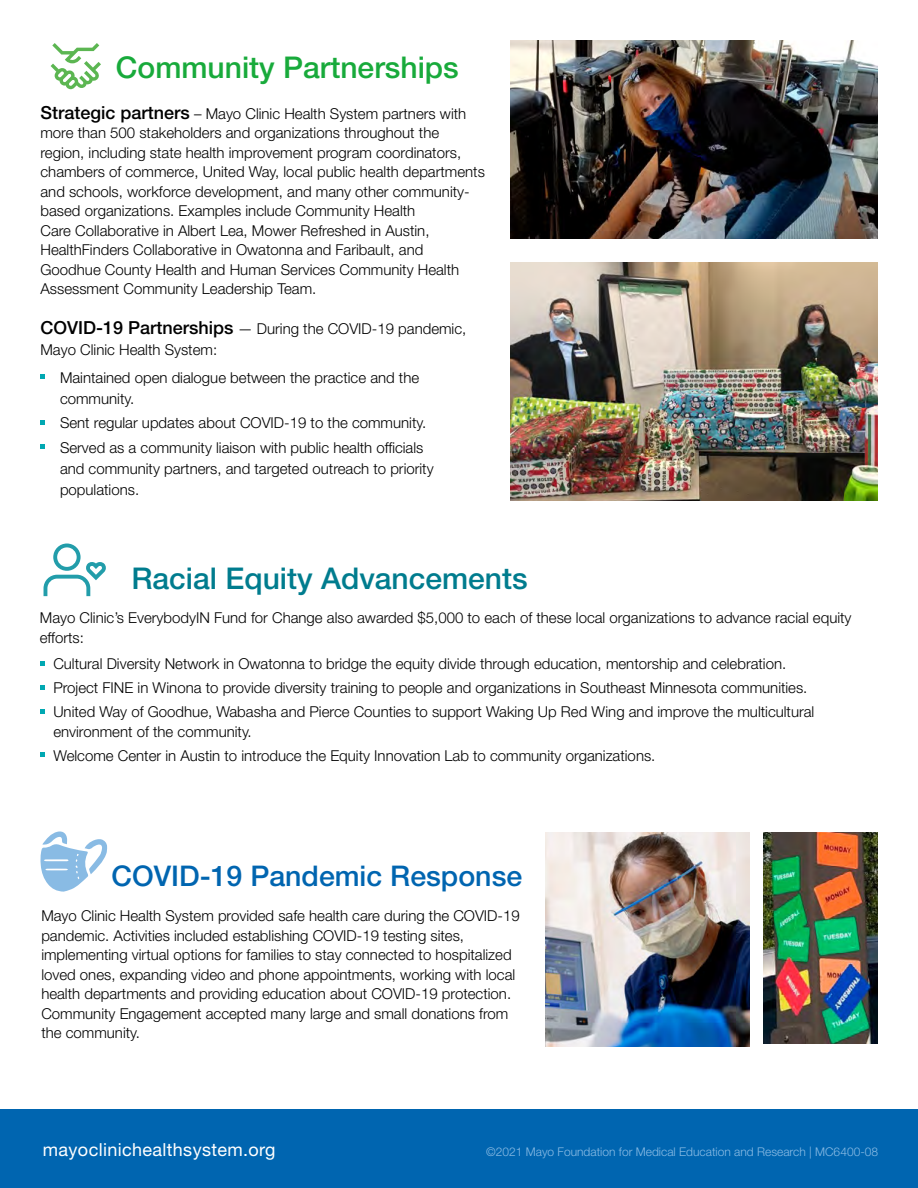
<style>
.page{position:relative;width:918px;height:1188px;background:#fff}
.page>*{position:absolute;margin:0;border:0;box-sizing:border-box;transform-origin:0 0}
.t1{font:500 30px "Helvetica Neue LT Std";color:#007c8e}
.t2{font:500 30px "Helvetica Neue LT Std";color:#18aa3b}
.t3{font:500 28.5px "Helvetica Neue LT Std";color:#0065b0}
.t4{font:18px "Helvetica Neue LT Std";letter-spacing:.02em;color:#fff}
.t5{font:300 15px/19.5px "Helvetica Neue LT Std";color:#000}
.t6{font:300 12px "Helvetica Neue LT Std";color:#89bbe4}
.s1{font-weight:500;font-size:18px}
</style>
<div class="page">
<div style="left:0;top:1109px;width:918px;height:79px;background:#0065b0"></div>
<svg style="left:40px;top:831px;width:67px;height:61px"></svg>
<img style="left:546px;top:832px;width:203px;height:215px">
<svg style="left:40px;top:374px;width:5px;height:5px"></svg>
<svg style="left:40px;top:420px;width:5px;height:4px"></svg>
<svg style="left:40px;top:444px;width:5px;height:5px"></svg>
<svg style="left:51px;top:43px;width:50px;height:46px"></svg>
<img style="left:511px;top:40px;width:367px;height:199px">
<img style="left:511px;top:262px;width:367px;height:238px">
<svg style="left:44px;top:544px;width:62px;height:52px"></svg>
<svg style="left:40px;top:661px;width:4px;height:4px"></svg>
<svg style="left:40px;top:685px;width:4px;height:5px"></svg>
<svg style="left:40px;top:709px;width:4px;height:5px"></svg>
<svg style="left:40px;top:753px;width:4px;height:4px"></svg>
<img style="left:764px;top:832px;width:114px;height:211px">
<h1 class="t2" style="left:116px;top:50px;width:344px">Community Partnerships</h1>
<p class="t5" style="left:40px;top:103px;width:446px"><span class="s1">Strategic partners</span> – Mayo Clinic Health System partners with more than 500 stakeholders and organizations throughout the region, including state health improvement program coordinators, chambers of commerce, United Way, local public health departments and schools, workforce development, and many other community&shy;based organizations. Examples include Community Health<br>Care Collaborative in Albert Lea, Mower Refreshed in Austin, HealthFinders Collaborative in Owatonna and Faribault, and Goodhue County Health and Human Services Community Health Assessment Community Leadership Team.</p>
<p class="t5" style="left:40px;top:318px;width:427px;line-height:21px"><span class="s1">COVID-19 Partnerships</span> — During the COVID-19 pandemic,<br>Mayo Clinic Health System:</p>
<p class="t5" style="left:60px;top:366px;width:361px;line-height:21px">Maintained open dialogue between the practice and the community.</p>
<p class="t5" style="left:60px;top:410px;width:368px;line-height:24.5px">Sent regular updates about COVID-19 to the community.<br>Served as a community liaison with public health officials</p>
<p class="t5" style="left:60px;top:457px;width:375px;line-height:21px">and community partners, and targeted outreach to priority populations.</p>
<h1 class="t1" style="left:131px;top:561px;width:398px">Racial Equity Advancements</h1>
<p class="t5" style="left:40px;top:608px;width:813px">Mayo Clinic’s EverybodyIN Fund for Change also awarded $5,000 to each of these local organizations to advance racial equity efforts:</p>
<p class="t5" style="left:53px;top:651px;width:763px;line-height:24.2px">Cultural Diversity Network in Owatonna to bridge the equity divide through education, mentorship and celebration.<br>Project FINE in Winona to provide diversity training to people and organizations in Southeast Minnesota communities.<br>United Way of Goodhue, Wabasha and Pierce Counties to support Waking Up Red Wing and improve the multicultural</p>
<p class="t5" style="left:53px;top:719px;width:604px;line-height:24.2px">environment of the community.<br>Welcome Center in Austin to introduce the Equity Innovation Lab to community organizations.</p>
<h2 class="t3" style="left:112px;top:859px;width:412px">COVID-19 Pandemic Response</h2>
<p class="t5" style="left:41px;top:906px;width:480px">Mayo Clinic Health System provided safe health care during the COVID-19 pandemic. Activities included establishing COVID-19 testing sites, implementing virtual options for families to stay connected to hospitalized loved ones, expanding video and phone appointments, working with local health departments and providing education about COVID-19 protection.<br>Community Engagement accepted many large and small donations from the community.</p>
<p class="t4" style="left:43px;top:1138px;width:234px">mayoclinichealthsystem.org</p>
<p class="t6" style="left:486px;top:1145px;width:393px">©2021 Mayo Foundation for Medical Education and Research | MC6400-08</p>
</div>
